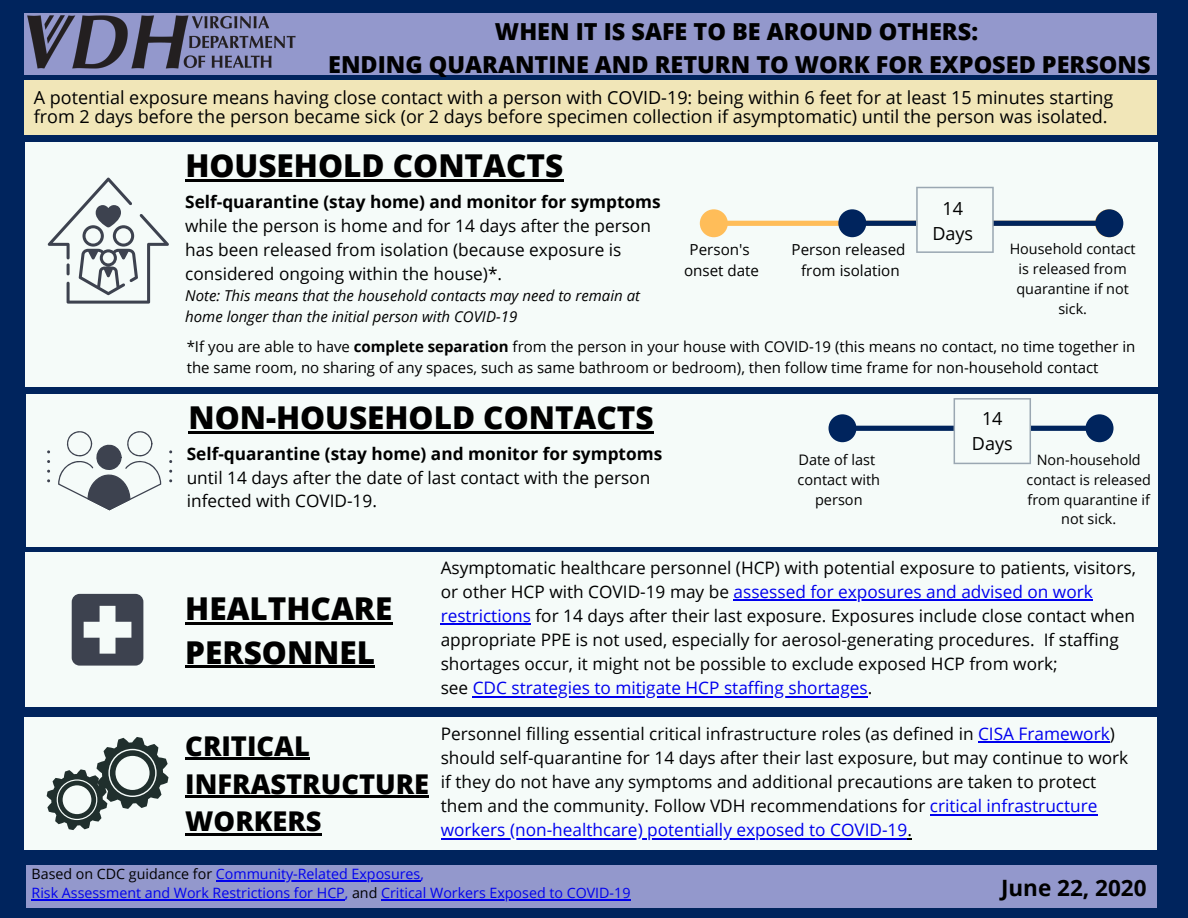
<style>
.page{position:relative;width:1188px;height:918px;background:#00245d}
.page>*{position:absolute;margin:0;border:0;box-sizing:border-box;transform-origin:0 0}
.t1{font:800 31.5px/43.8px "Open Sans";color:#000}
.t2{font:800 27.3px/37.7px "Open Sans";color:#000}
.t3{font:800 23.4px/32.2px "Open Sans";color:#000;text-align:center}
.t4{font:700 22.5px "Open Sans";color:#000}
.t5{font:18px/24.8px "Open Sans";color:#000;text-align:center}
.t6{font:17.25px/24.2px "Open Sans";color:#000}
.t7{font:700 17.25px "Open Sans";color:#000}
.t8{font:15.15px/20.9px "Open Sans";color:#000;text-align:center}
.t9{font:15px/20.2px "Open Sans";color:#000}
.t10{font:italic 15px/20.5px "Open Sans";color:#000}
.t11{font:14.55px/20px "Open Sans";color:#000;text-align:center}
.t12{font:14.4px/19.8px "Open Sans";color:#000;text-align:center}
.t13{font:14.25px/19.2px "Open Sans";color:#00e}
.s1{font-weight:700}
.s2{color:#00e}
.s3{color:#000}
</style>
<div class="page">
<div style="left:25px;top:553px;width:1132px;height:154px;background:#f5fbf9"></div>
<div style="left:24px;top:13px;width:1133px;height:62px;background:#9398cc"></div>
<div style="left:26px;top:866px;width:1131px;height:42px;background:#9398cc"></div>
<img style="left:27px;top:15px;width:269px;height:54px">
<div style="left:24px;top:718px;width:1133px;height:132px;background:#f5fbf9"></div>
<div style="left:24px;top:80px;width:1133px;height:55px;background:#f1e6b8"></div>
<hr style="left:216px;top:880px;width:204px;height:1px;background:#00e">
<hr style="left:32px;top:899px;width:313px;height:1px;background:#00e">
<hr style="left:381px;top:899px;width:250px;height:1px;background:#00e">
<hr style="left:734px;top:600px;width:359px;height:1px;background:#00e">
<hr style="left:441px;top:624px;width:90px;height:1px;background:#00e">
<hr style="left:473px;top:696px;width:395px;height:2px;background:#00e">
<hr style="left:978px;top:742px;width:132px;height:1px;background:#00e">
<hr style="left:930px;top:814px;width:168px;height:1px;background:#00e">
<hr style="left:441px;top:838px;width:466px;height:2px;background:#00e">
<div style="left:26px;top:395px;width:1132px;height:152px;background:#f5fbf9"></div>
<svg style="left:829px;top:414px;width:285px;height:28px"></svg>
<div style="left:954px;top:399px;width:76px;height:64px;background:#f5fbf9"></div>
<hr style="left:954px;top:400px;width:1px;height:63px;background:#9aa7b2">
<hr style="left:1030px;top:400px;width:1px;height:63px;background:#9aa7b2">
<hr style="left:955px;top:463px;width:75px;height:1px;background:#9aa7b2">
<hr style="left:955px;top:398px;width:75px;height:2px;background:#9aa7b2">
<hr style="left:189px;top:431px;width:465px;height:2px;background:#000">
<svg style="left:58px;top:431px;width:103px;height:80px"></svg>
<svg style="left:72px;top:594px;width:71px;height:72px"></svg>
<hr style="left:185px;top:622px;width:208px;height:2px;background:#000">
<hr style="left:185px;top:666px;width:190px;height:2px;background:#000">
<hr style="left:185px;top:758px;width:125px;height:2px;background:#000">
<hr style="left:185px;top:795px;width:244px;height:3px;background:#000">
<hr style="left:185px;top:833px;width:137px;height:2px;background:#000">
<svg style="left:47px;top:737px;width:122px;height:93px"></svg>
<div style="left:25px;top:143px;width:1133px;height:244px;background:#f5fbf9"></div>
<hr style="left:185px;top:179px;width:379px;height:2px;background:#000">
<svg style="left:48px;top:178px;width:121px;height:126px"></svg>
<svg style="left:700px;top:209px;width:423px;height:28px"></svg>
<div style="left:917px;top:188px;width:76px;height:64px;background:#f5fbf9"></div>
<hr style="left:916px;top:188px;width:2px;height:63px;background:#9aa7b2">
<hr style="left:992px;top:188px;width:2px;height:63px;background:#9aa7b2">
<hr style="left:918px;top:251px;width:74px;height:2px;background:#9aa7b2">
<hr style="left:918px;top:187px;width:74px;height:1px;background:#9aa7b2">
<h3 class="t3" style="left:328px;top:15px;width:824px">WHEN IT IS SAFE TO BE AROUND OTHERS:<br>ENDING QUARANTINE AND RETURN TO WORK FOR EXPOSED PERSONS</h3>
<p class="t5" style="left:34px;top:87px;width:1081px;line-height:19.2px;text-align:left">A potential exposure means having close contact with a person with COVID-19: being within 6 feet for at least 15 minutes starting from 2 days before the person became sick (or 2 days before specimen collection if asymptomatic) until the person was isolated.</p>
<h1 class="t1" style="left:185px;top:143px;width:379px">HOUSEHOLD CONTACTS</h1>
<p class="t7" style="left:185px;top:190px;width:477px">Self-quarantine (stay home) and monitor for symptoms</p>
<p class="t6" style="left:185px;top:213px;width:467px">while the person is home and for 14 days after the person has been released from isolation (because exposure is considered ongoing within the house)*.</p>
<p class="t10" style="left:185px;top:285px;width:456px">Note: This means that the household contacts may need to remain at home longer than the initial person with COVID-19</p>
<p class="t8" style="left:684px;top:239px;width:77px">Person's onset date</p>
<p class="t8" style="left:792px;top:239px;width:115px">Person released from isolation</p>
<p class="t5" style="left:932px;top:196px;width:42px">14<br>Days</p>
<p class="t12" style="left:1010px;top:239px;width:127px">Household contact is released from quarantine if not sick.</p>
<p class="t9" style="left:187px;top:336px;width:950px">*If you are able to have <span class="s1">complete separation</span> from the person in your house with COVID-19 (this means no contact, no time together in the same room, no sharing of any spaces, such as same bathroom or bedroom), then follow time frame for non-household contact</p>
<h1 class="t1" style="left:189px;top:395px;width:467px">NON-HOUSEHOLD CONTACTS</h1>
<p class="t7" style="left:187px;top:442px;width:477px">Self-quarantine (stay home) and monitor for symptoms</p>
<p class="t6" style="left:187px;top:465px;width:465px;line-height:23.7px">until 14 days after the date of last contact with the person infected with COVID-19.</p>
<p class="t5" style="left:972px;top:406px;width:42px">14<br>Days</p>
<p class="t11" style="left:798px;top:450px;width:84px">Date of last contact with person</p>
<p class="t12" style="left:1027px;top:450px;width:126px">Non-household contact is released from quarantine if not sick.</p>
<h1 class="t1" style="left:185px;top:586px;width:209px">HEALTHCARE<br>PERSONNEL</h1>
<h2 class="t2" style="left:185px;top:727px;width:245px">CRITICAL<br>INFRASTRUCTURE<br>WORKERS</h2>
<p class="t6" style="left:441px;top:555px;width:697px">Asymptomatic healthcare personnel (HCP) with potential exposure to patients, visitors, or other HCP with COVID-19 may be <span class="s2">assessed for exposures and advised on work restrictions</span> for 14 days after their last exposure. Exposures include close contact when appropriate PPE is not used, especially for aerosol-generating procedures. If staffing shortages occur, it might not be possible to exclude exposed HCP from work;<br>see <span class="s2">CDC strategies to mitigate HCP staffing shortages</span>.</p>
<p class="t6" style="left:441px;top:721px;width:689px">Personnel filling essential critical infrastructure roles (as defined in <span class="s2">CISA Framework</span>) should self-quarantine for 14 days after their last exposure, but may continue to work if they do not have any symptoms and additional precautions are taken to protect them and the community. Follow VDH recommendations for <span class="s2">critical infrastructure workers (non-healthcare) potentially exposed to COVID-19</span>.</p>
<p class="t13" style="left:32px;top:864px;width:600px"><span class="s3">Based on CDC guidance for</span> Community-Related Exposures,<br>Risk Assessment and Work Restrictions for HCP, <span class="s3">and</span> Critical Workers Exposed to COVID-19</p>
<h3 class="t4" style="left:1001px;top:872px;width:147px">June 22, 2020</h3>
</div>
